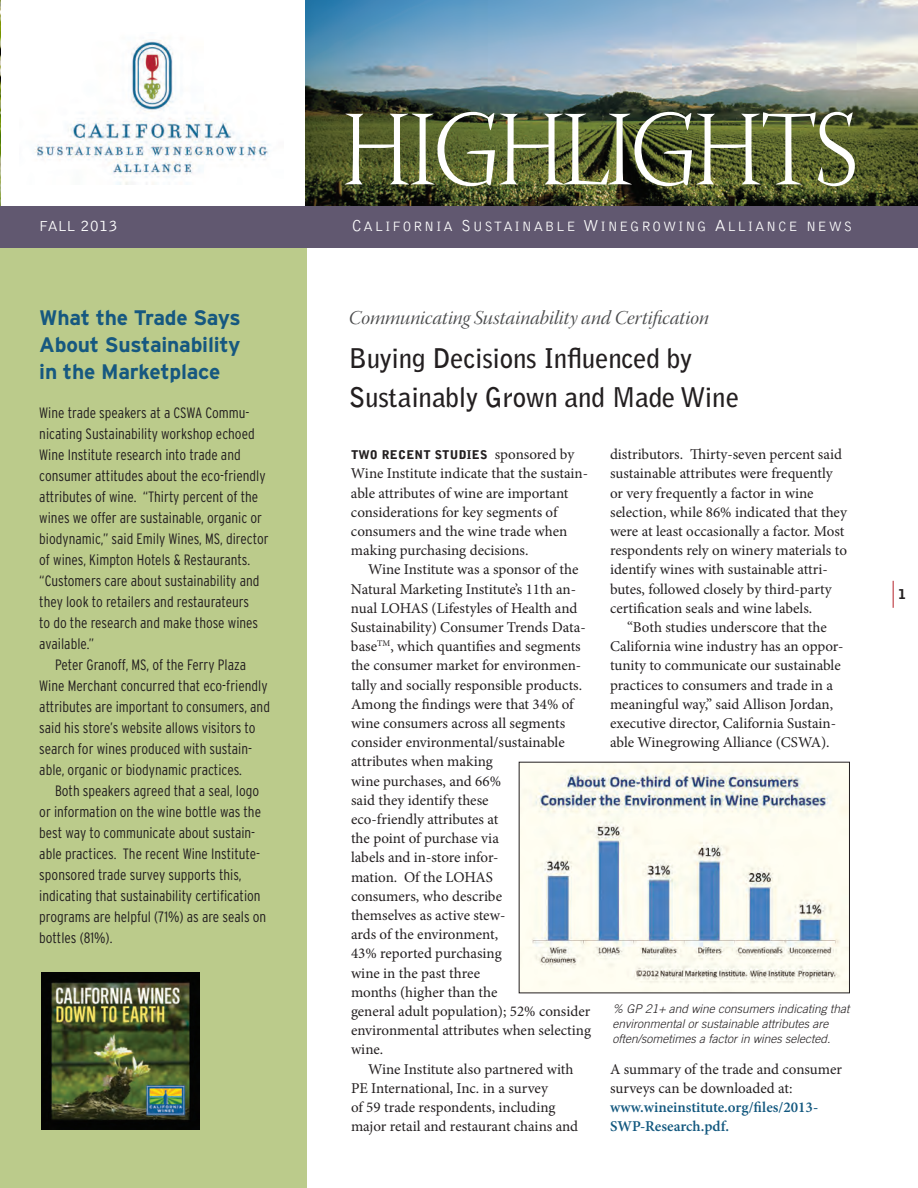
<style>
.page{position:relative;width:918px;height:1188px;background:#fff}
.page>*{position:absolute;margin:0;border:0;box-sizing:border-box;transform-origin:0 0}
.t1{font:106.95px "Warnock Pro Light Disp";letter-spacing:-.035em;color:#fff;scale:.87 1}
.t2{font:700 27px "Bell Gothic";letter-spacing:-.01em;color:#231f20}
.t3{font:700 21px "Interstate";letter-spacing:-.01em;color:#165880}
.t4{font:19.5px "Warnock Pro It Disp";color:#4b4c4d}
.t5{font:15px/19.2px "Minion Pro";color:#231f20}
.t6{font:300 condensed 15px/21px "Interstate";color:#231f20}
.t7{font:300 15px "Bell Gothic";color:#fff}
.t8{font:14.1px "Bell Gothic Light SC850";letter-spacing:.13em;color:#fff}
.t9{font:900 13.5px "Bell Gothic";color:#231f20}
.t10{font:italic 300 12px/15px "Trade Gothic";color:#231f20}
.t11{font:900 12px "Bell Gothic";letter-spacing:.02em;color:#231f20}
.s1{font-family:"Bell Gothic Light SC850";font-weight:400;font-size:16.5px}
.s2{font-size:16.5px}
.s3{font-family:"Minion Pro";font-weight:400;font-size:15px}
.s4{font-weight:600;color:#13587f}
</style>
<div class="page">
<div style="left:0;top:247px;width:307px;height:941px;background:#bbcb8b"></div>
<img style="left:35px;top:40px;width:234px;height:145px">
<img style="left:42px;top:972px;width:158px;height:158px">
<img style="left:0;top:0;width:1px;height:206px">
<svg style="left:893px;top:581px;width:1px;height:27px"></svg>
<img style="left:521px;top:764px;width:327px;height:227px">
<img style="left:305px;top:0;width:613px;height:206px">
<div style="left:0;top:206px;width:918px;height:41px;background:#615870"></div>
<p class="t1" style="left:342px;top:92px;width:594px">HIGHLIGHTS</p>
<p class="t7" style="left:39px;top:218px;width:80px">FALL <span class="s1">2013</span></p>
<p class="t8" style="left:352px;top:219px;width:502px"><span class="s2">C</span>ALIFORNIA <span class="s2">S</span> USTAINABLE <span class="s2">W</span>INEGROWING <span class="s2">A</span>LLIANC E NEWS</p>
<p class="t3" style="left:39px;top:306px;width:203px">What the Trade Says</p>
<p class="t3" style="left:39px;top:333px;width:203px">About Sustainability</p>
<p class="t3" style="left:39px;top:360px;width:182px">in the Marketplace</p>
<p class="t6" style="left:39px;top:402px;width:231px">Wine trade speakers at a CSWA Commu&shy;nicating Sustainability workshop echoed Wine Institute research into trade and consumer attitudes about the eco-friendly attributes of wine. “Thirty percent of the wines we offer are sustainable, organic or biodynamic,” said Emily Wines, MS, director of wines, Kimpton Hotels &amp; Restaurants. “Customers care about sustainability and they look to retailers and restaurateurs<br>to do the research and make those wines available.”</p>
<p class="t6" style="left:39px;top:654px;width:232px;text-indent:16px">Peter Granoff, MS, of the Ferry Plaza Wine Merchant concurred that eco-friendly attributes are important to consumers, and said his store’s website allows visitors to search for wines produced with sustain&shy;able, organic or biodynamic practices.</p>
<p class="t6" style="left:39px;top:780px;width:228px;text-indent:16px">Both speakers agreed that a seal, logo or information on the wine bottle was the best way to communicate about sustain&shy;able practices. The recent Wine Institute&shy;sponsored trade survey supports this, indicating that sustainability certification programs are helpful (71%) as are seals on bottles (81%).</p>
<p class="t4" style="left:349px;top:307px;width:362px">Communicating Sustainability and Certification</p>
<p class="t2" style="left:349px;top:341px;width:345px">Buying Decisions Influenced by</p>
<p class="t2" style="left:349px;top:380px;width:392px">Sustainably Grown and Made Wine</p>
<p class="t11" style="left:351px;top:448px;width:225px">TWO RECENT STUDIES <span class="s3">sponsored by</span></p>
<p class="t5" style="left:351px;top:464px;width:239px">Wine Institute indicate that the sustain&shy;able attributes of wine are important considerations for key segments of consumers and the wine trade when making purchasing decisions.</p>
<p class="t5" style="left:351px;top:560px;width:242px;text-indent:17px">Wine Institute was a sponsor of the<br>Natural Marketing Institute’s 11th an&shy;nual LOHAS (Lifestyles of Health and<br>Sustainability) Consumer Trends Data&shy;base<sup>TM</sup>, which quantifies and segments the consumer market for environmen&shy;tally and socially responsible products.<br>Among the findings were that 34% of wine consumers across all segments consider environmental/sustainable attributes when making<br>wine purchases, and 66%<br>said they identify these<br>eco-friendly attributes at<br>the point of purchase via<br>labels and in-store infor-<br>mation. Of the LOHAS<br>consumers, who describe<br>themselves as active stew-<br>ards of the environment,<br>43% reported purchasing<br>wine in the past three<br>months (higher than the<br>general adult population); 52% consider environmental attributes when selecting wine.</p>
<p class="t5" style="left:351px;top:1059px;width:229px;text-indent:17px">Wine Institute also partnered with PE International, Inc. in a survey<br>of 59 trade respondents, including major retail and restaurant chains and</p>
<p class="t5" style="left:610px;top:445px;width:238px">distributors. Thirty-seven percent said sustainable attributes were frequently or very frequently a factor in wine selection, while 86% indicated that they were at least occasionally a factor. Most respondents rely on winery materials to identify wines with sustainable attri&shy;butes, followed closely by third-party certification seals and wine labels.</p>
<p class="t5" style="left:610px;top:618px;width:235px;text-indent:17px">“Both studies underscore that the California wine industry has an oppor&shy;tunity to communicate our sustainable practices to consumers and trade in a meaningful way,” said Allison Jordan, executive director, California Sustain&shy;able Winegrowing Alliance (CSWA).</p>
<p class="t10" style="left:612px;top:1001px;width:239px">% GP 21+ and wine consumers indicating that environmental or sustainable attributes are often/sometimes a factor in wines selected.</p>
<p class="t5" style="left:610px;top:1059px;width:234px">A summary of the trade and consumer surveys can be downloaded at: <span class="s4">www.wineinstitute.org/files/2013-<br>SWP-Research.pdf.</span></p>
<p class="t9" style="left:899px;top:587px;width:9px">1</p>
</div>
